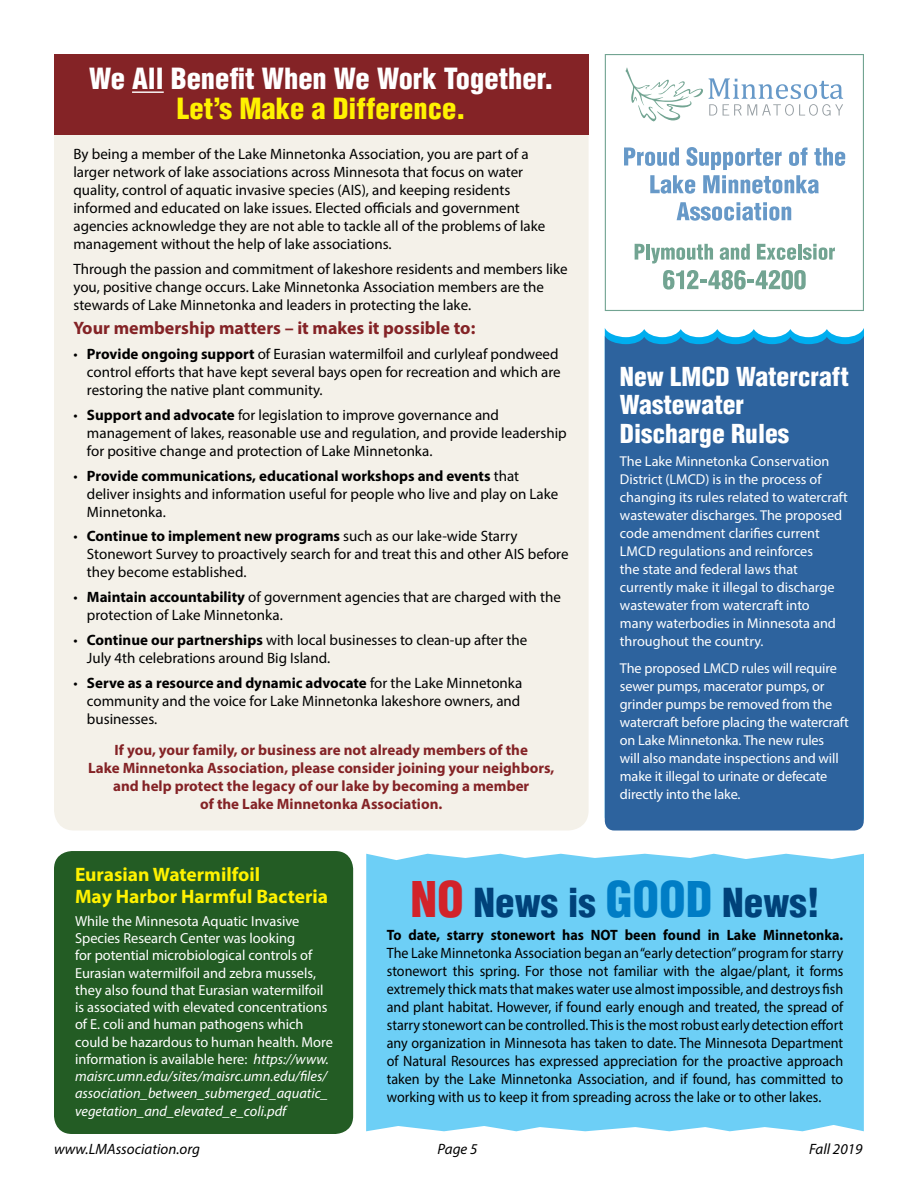
<style>
.page{position:relative;width:918px;height:1188px;background:#fff}
.page>*{position:absolute;margin:0;border:0;box-sizing:border-box;transform-origin:0 0}
.t1{font:900 condensed 39px "Helvetica";color:#00427a}
.t2{font:900 condensed 28.5px "Helvetica";color:#fff}
.t3{font:900 condensed 28.5px "Helvetica";color:#fff200}
.t4{font:900 condensed 25.5px/28.5px "Helvetica";color:#fff}
.t5{font:700 19.5px/22.5px "Myriad Pro";color:#fff200}
.t6{font:700 18px "Myriad Pro";color:#842326}
.t7{font:15px/18px "Myriad Pro";color:#000}
.t8{font:15px/18px "Myriad Pro";color:#000;text-align:justify;scale:.94 1}
.t9{font:700 15px/18px "Myriad Pro";color:#842326;text-align:center}
.t10{font:700 15px "Myriad Pro";color:#000;scale:.94 1}
.t11{font:italic 15px "Myriad Pro";color:#000}
.t12{font:14.55px/17.2px "Myriad Pro";color:#fff}
.t13{font:14.25px/18px "Myriad Pro";letter-spacing:-.005em;color:#fff}
.s1{font-weight:700}
.s2{font-style:italic}
.s3{font-size:48px;color:#d2232a}
.s4{font-size:48px;color:#007dc5}
</style>
<div class="page">
<div style="left:54px;top:851px;width:299px;height:283px;background:#235c24;border-radius:18px"></div>
<div style="left:54px;top:54px;width:535px;height:777px;background:#f4f1e9;border-radius:20px"></div>
<div style="left:54px;top:54px;width:535px;height:81px;background:#842326"></div>
<svg style="left:605px;top:54px;width:259px;height:257px"></svg>
<div style="left:366px;top:854px;width:498px;height:277px;background:#6dcff6"></div>
<div style="left:605px;top:336px;width:259px;height:495px;background:#2d639e"></div>
<hr style="left:132px;top:91px;width:32px;height:2px;background:#fff">
<h2 class="t2" style="left:89px;top:61px;width:466px">We All Benefit When We Work Together.</h2>
<h2 class="t3" style="left:177px;top:91px;width:290px">Let’s Make a Difference.</h2>
<p class="t7" style="left:73px;top:145px;width:473px">By being a member of the Lake Minnetonka Association, you are part of a larger network of lake associations across Minnesota that focus on water quality, control of aquatic invasive species (AIS), and keeping residents informed and educated on lake issues. Elected officials and government agencies acknowledge they are not able to tackle all of the problems of lake management without the help of lake associations.</p>
<p class="t7" style="left:73px;top:259px;width:496px">Through the passion and commitment of lakeshore residents and members like you, positive change occurs. Lake Minnetonka Association members are the stewards of Lake Minnetonka and leaders in protecting the lake.</p>
<p class="t6" style="left:73px;top:317px;width:403px">Your membership matters – it makes it possible to:</p>
<p class="t7" style="left:87px;top:345px;width:475px;text-indent:-14px">• <span class="s1">Provide ongoing support</span> of Eurasian watermilfoil and curlyleaf pondweed control efforts that have kept several bays open for recreation and which are restoring the native plant community.</p>
<p class="t7" style="left:87px;top:406px;width:481px;text-indent:-14px">• <span class="s1">Support and advocate</span> for legislation to improve governance and management of lakes, reasonable use and regulation, and provide leadership for positive change and protection of Lake Minnetonka.</p>
<p class="t7" style="left:87px;top:466px;width:473px;text-indent:-14px">• <span class="s1">Provide communications, educational workshops and events</span> that deliver insights and information useful for people who live and play on Lake<br>Minnetonka.</p>
<p class="t7" style="left:87px;top:527px;width:483px;text-indent:-14px">• <span class="s1">Continue to implement new programs</span> such as our lake-wide Starry<br>Stonewort Survey to proactively search for and treat this and other AIS before they become established.</p>
<p class="t7" style="left:87px;top:588px;width:476px;text-indent:-14px">• <span class="s1">Maintain accountability</span> of government agencies that are charged with the protection of Lake Minnetonka.</p>
<p class="t7" style="left:87px;top:631px;width:442px;text-indent:-14px">• <span class="s1">Continue our partnerships</span> with local businesses to clean-up after the<br>July 4th celebrations around Big Island.</p>
<p class="t7" style="left:87px;top:673px;width:437px;text-indent:-14px">• <span class="s1">Serve as a resource and dynamic advocate</span> for the Lake Minnetonka community and the voice for Lake Minnetonka lakeshore owners, and businesses.</p>
<p class="t9" style="left:88px;top:741px;width:468px">If you, your family, or business are not already members of the<br>Lake Minnetonka Association, please consider joining your neighbors, and help protect the legacy of our lake by becoming a member<br>of the Lake Minnetonka Association.</p>
<h3 class="t4" style="left:620px;top:362px;width:230px">New LMCD Watercraft<br>Wastewater<br>Discharge Rules</h3>
<p class="t13" style="left:620px;top:452px;width:230px">The Lake Minnetonka Conservation District (LMCD) is in the process of changing its rules related to watercraft wastewater discharges. The proposed code amendment clarifies current LMCD regulations and reinforces<br>the state and federal laws that currently make it illegal to discharge wastewater from watercraft into<br>many waterbodies in Minnesota and throughout the country.</p>
<p class="t13" style="left:620px;top:659px;width:230px">The proposed LMCD rules will require sewer pumps, macerator pumps, or grinder pumps be removed from the watercraft before placing the watercraft on Lake Minnetonka. The new rules<br>will also mandate inspections and will make it illegal to urinate or defecate directly into the lake.</p>
<h3 class="t5" style="left:75px;top:862px;width:255px">Eurasian Watermilfoil<br>May Harbor Harmful Bacteria</h3>
<p class="t12" style="left:75px;top:912px;width:259px">While the Minnesota Aquatic Invasive Species Research Center was looking<br>for potential microbiological controls of Eurasian watermilfoil and zebra mussels, they also found that Eurasian watermilfoil is associated with elevated concentrations of E. coli and human pathogens which could be hazardous to human health. More information is available here: <span class="s2">https://www. maisrc.umn.edu/sites/maisrc.umn.edu/files/ association_between_submerged_aquatic_ vegetation_and_elevated_e_coli.pdf</span></p>
<h1 class="t1" style="left:410px;top:878px;width:411px"><span class="s3">NO</span> News is <span class="s4">GOOD</span> News!</h1>
<p class="t10" style="left:387px;top:926px;width:487px">To date, starry stonewort has NOT been found in Lake Minnetonka.</p>
<p class="t8" style="left:387px;top:944px;width:487px">The Lake Minnetonka Association began an “early detection” program for starry stonewort this spring. For those not familiar with the algae/plant, it forms extremely thick mats that makes water use almost impossible, and destroys fish and plant habitat. However, if found early enough and treated, the spread of starry stonewort can be controlled. This is the most robust early detection effort any organization in Minnesota has taken to date. The Minnesota Department of Natural Resources has expressed appreciation for the proactive approach taken by the Lake Minnetonka Association, and if found, has committed to working with us to keep it from spreading across the lake or to other lakes.</p>
<p class="t11" style="left:54px;top:1140px;width:147px">www.LMAssociation.org</p>
<p class="t11" style="left:438px;top:1140px;width:41px">Page 5</p>
<p class="t11" style="left:809px;top:1140px;width:55px">Fall 2019</p>
</div>
